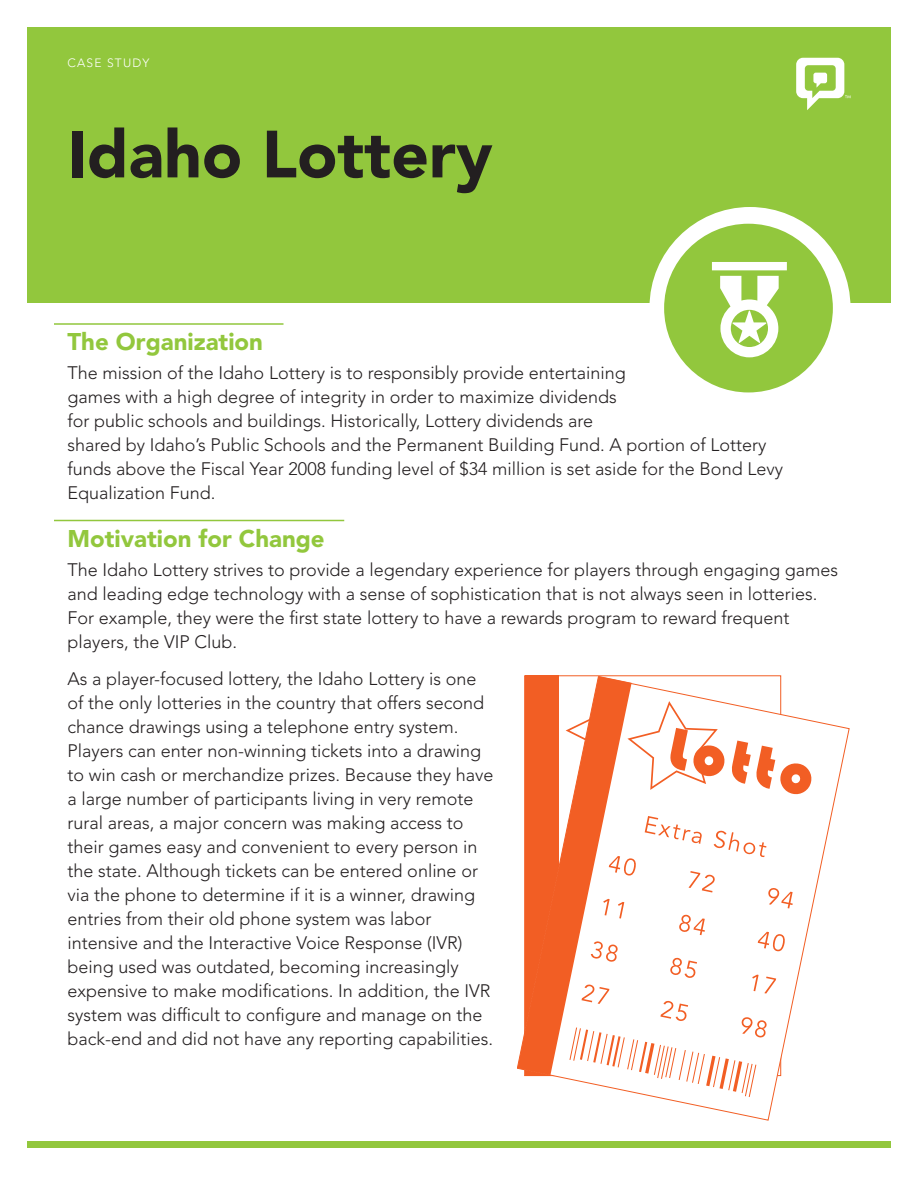
<style>
.page{position:relative;width:918px;height:1188px;background:#fff}
.page>*{position:absolute;margin:0;border:0;box-sizing:border-box;transform-origin:0 0}
.Title_Line{font:900 66px "Avenir LT Std";color:#231f20}
.Subhead_Green{font:900 24px "Avenir LT Std";color:#92c73d}
.Body{font:300 18px/24px "Avenir LT Std";color:#231f20}
.White_Paper_Descript{font:300 12px "Avenir LT Std";letter-spacing:.1em;color:#fff}
</style>
<div class="page">
<div style="left:27px;top:27px;width:864px;height:276px;background:#92c73d"></div>
<svg style="left:796px;top:58px;width:54px;height:52px"></svg>
<div style="left:650px;top:207px;width:200px;height:201px;background:#fff;border-radius:50%"></div>
<div style="left:664px;top:224px;width:169px;height:168px;background:#92c73d;border-radius:50%"></div>
<svg style="left:712px;top:262px;width:75px;height:95px"></svg>
<hr style="left:54px;top:323px;width:230px;height:2px;background:#92c73d">
<hr style="left:54px;top:520px;width:290px;height:1px;background:#92c73d">
<div style="left:27px;top:1142px;width:864px;height:6px;background:#92c73d"></div>
<svg style="left:524px;top:676px;width:325px;height:444px"></svg>
<svg style="left:517px;top:676px;width:115px;height:399px;fill:#f25e24"></svg>
<svg style="left:566px;top:685px;width:246px;height:110px"></svg>
<svg style="left:569px;top:801px;width:224px;height:297px"></svg>
<p class="White_Paper_Descript" style="left:68px;top:56px;width:83px">CASE STUDY</p>
<p class="Title_Line" style="left:68px;top:114px;width:427px">Idaho Lottery</p>
<p class="Subhead_Green" style="left:68px;top:327px;width:197px">The Organization</p>
<p class="Body" style="left:68px;top:361px;width:717px">The mission of the Idaho Lottery is to responsibly provide entertaining<br>games with a high degree of integrity in order to maximize dividends<br>for public schools and buildings. Historically, Lottery dividends are<br>shared by Idaho’s Public Schools and the Permanent Building Fund. A portion of Lottery funds above the Fiscal Year 2008 funding level of $34 million is set aside for the Bond Levy Equalization Fund.</p>
<p class="Subhead_Green" style="left:68px;top:524px;width:259px">Motivation for Change</p>
<p class="Body" style="left:68px;top:558px;width:772px">The Idaho Lottery strives to provide a legendary experience for players through engaging games and leading edge technology with a sense of sophistication that is not always seen in lotteries.<br>For example, they were the first state lottery to have a rewards program to reward frequent players, the VIP Club.</p>
<p class="Body" style="left:68px;top:667px;width:427px">As a player-focused lottery, the Idaho Lottery is one of the only lotteries in the country that offers second chance drawings using a telephone entry system.<br>Players can enter non-winning tickets into a drawing to win cash or merchandize prizes. Because they have a large number of participants living in very remote rural areas, a major concern was making access to their games easy and convenient to every person in the state. Although tickets can be entered online or via the phone to determine if it is a winner, drawing entries from their old phone system was labor intensive and the Interactive Voice Response (IVR) being used was outdated, becoming increasingly expensive to make modifications. In addition, the IVR system was difficult to configure and manage on the back-end and did not have any reporting capabilities.</p>
</div>
